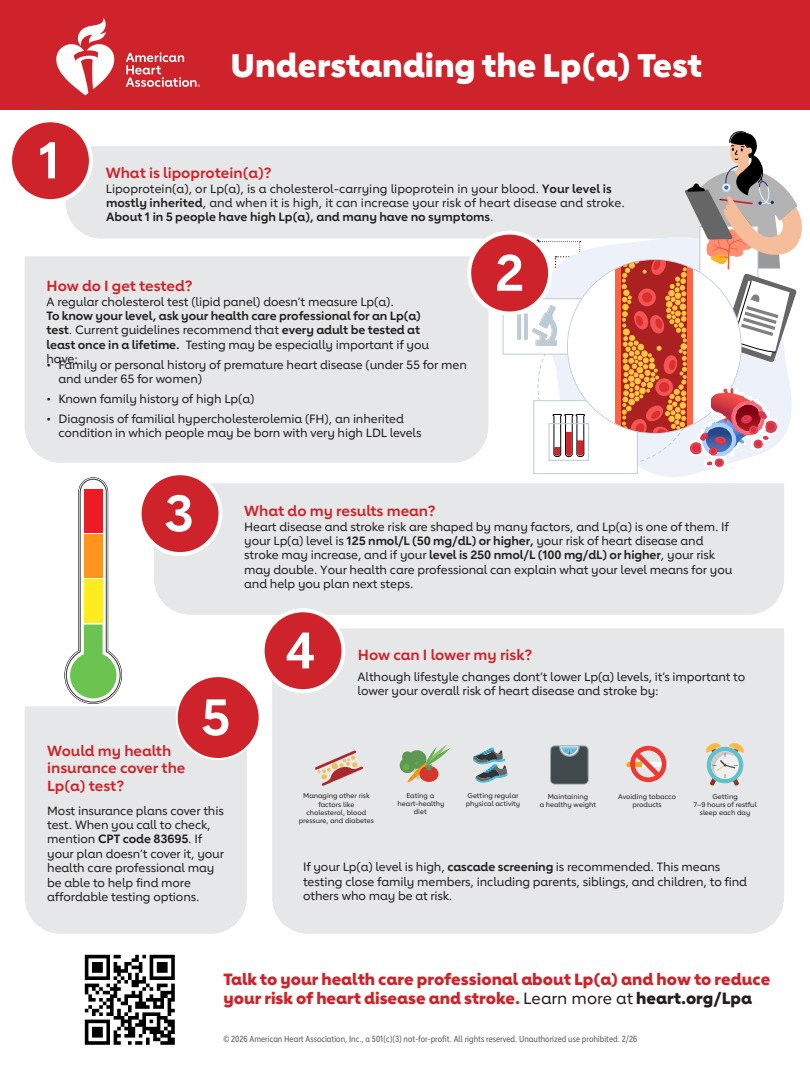
<style>
.page{position:relative;width:810px;height:1080px;background:#fff}
.page>*{position:absolute;margin:0;border:0;box-sizing:border-box;transform-origin:0 0}
.t1{font:700 50.5px "Lub Dub";color:#fff}
.t2{font:800 32.5px "Lub Dub";color:#fff}
.t3{font:800 16.19px/19.4px "Lub Dub";color:#ce232a}
.t4{font:700 14.62px "Lub Dub";color:#ce232a}
.t5{font:500 11.94px/14.4px "Lub Dub";letter-spacing:-.01em;color:#231f20}
.t6{font:700 11.94px/14.4px "Lub Dub";letter-spacing:-.01em;color:#231f20}
.t7{font:8.75px "Lub Dub Condensed";color:#57585a}
.t8{font:500 6.88px "Lub Dub";color:#231f20}
.s1{font-weight:700}
.s2{font-weight:500}
.s3{font-weight:500;color:#231f20}
.s4{color:#231f20}
</style>
<div class="page">
<div style="left:0;top:0;width:810px;height:110px;background:#ce232a"></div>
<svg style="left:126px;top:52px;width:74px;height:35px"></svg>
<svg style="left:56px;top:18px;width:59px;height:77px"></svg>
<div style="left:272px;top:628px;width:512px;height:306px;background:#e6e7e9"></div>
<div style="left:25px;top:256px;width:463px;height:207px;background:#e6e7e9"></div>
<div style="left:66px;top:146px;width:442px;height:93px;background:#e6e7e9"></div>
<div style="left:10px;top:120px;width:81px;height:81px;background:#ce232a;border-radius:50%"></div>
<div style="left:8px;top:118px;width:85px;height:85px;border:4px solid #fff;border-radius:50%"></div>
<svg style="left:641px;top:467px;width:75px;height:10px"></svg>
<div style="left:533px;top:400px;width:105px;height:74px;background:#fff;border:1px solid #bdccd4"></div>
<div style="left:503px;top:298px;width:91px;height:57px;background:#fff;border:1px solid #bdccd4"></div>
<div style="left:469px;top:233px;width:81px;height:80px;background:#ce232a;border-radius:50%"></div>
<svg style="left:508px;top:131px;width:294px;height:336px"></svg>
<div style="left:25px;top:706px;width:222px;height:228px;background:#e6e7e9"></div>
<div style="left:176px;top:675px;width:85px;height:85px;border:4px solid #fff;border-radius:50%"></div>
<div style="left:154px;top:483px;width:630px;height:132px;background:#e6e7e9"></div>
<div style="left:140px;top:473px;width:81px;height:81px;background:#ce232a;border-radius:50%"></div>
<div style="left:138px;top:471px;width:84px;height:85px;border:4px solid #fff;border-radius:50%"></div>
<div style="left:467px;top:231px;width:85px;height:84px;border:4px solid #fff;border-radius:50%"></div>
<svg style="left:550px;top:745px;width:39px;height:40px"></svg>
<div style="left:642px;top:762px;width:27px;height:5px;background:#fff"></div>
<svg style="left:64px;top:478px;width:58px;height:226px"></svg>
<svg style="left:551px;top:746px;width:37px;height:37px"></svg>
<svg style="left:626px;top:746px;width:41px;height:36px"></svg>
<svg style="left:705px;top:742px;width:40px;height:44px"></svg>
<svg style="left:473px;top:746px;width:35px;height:37px"></svg>
<svg style="left:399px;top:745px;width:51px;height:38px;background:#b9b89a"></svg>
<svg style="left:315px;top:750px;width:48px;height:36px;background:#d9bab3"></svg>
<div style="left:263px;top:610px;width:80px;height:81px;background:#ce232a;border-radius:50%"></div>
<div style="left:261px;top:608px;width:84px;height:85px;border:4px solid #fff;border-radius:50%"></div>
<div style="left:178px;top:677px;width:81px;height:81px;background:#ce232a;border-radius:50%"></div>
<img style="left:84px;top:954px;width:91px;height:91px">
<p class="t1" style="left:38px;top:130px;width:24px">1</p>
<p class="t2" style="left:231px;top:46px;width:473px">Understanding the Lp(a) Test</p>
<p class="t4" style="left:106px;top:164px;width:167px">What is lipoprotein(a)?</p>
<p class="t5" style="left:106px;top:181px;width:521px">Lipoprotein(a), or Lp(a), is a cholesterol-carrying lipoprotein in your blood. <span class="s1">Your level is mostly inherited</span>, and when it is high, it can increase your risk of heart disease and stroke.<br><span class="s1">About 1 in 5 people have high Lp(a), and many have no symptoms</span>.</p>
<p class="t4" style="left:47px;top:277px;width:148px">How do I get tested?</p>
<p class="t5" style="left:47px;top:294px;width:349px">A regular cholesterol test (lipid panel) doesn’t measure Lp(a).</p>
<p class="t6" style="left:47px;top:308px;width:384px">To know your level, ask your health care professional for an Lp(a) test<span class="s2">. Current guidelines recommend that</span> every adult be tested at least once in a lifetime. <span class="s2">Testing may be especially important if you have:</span></p>
<p class="t5" style="left:59px;top:357px;width:410px;text-indent:-12px">• Family or personal history of premature heart disease (under 55 for men and under 65 for women)</p>
<p class="t5" style="left:47px;top:391px;width:209px">• Known family history of high Lp(a)</p>
<p class="t5" style="left:59px;top:411px;width:365px;text-indent:-12px">• Diagnosis of familial hypercholesterolemia (FH), an inherited condition in which people may be born with very high LDL levels</p>
<p class="t1" style="left:495px;top:243px;width:31px">2</p>
<p class="t1" style="left:164px;top:483px;width:31px">3</p>
<p class="t4" style="left:244px;top:502px;width:193px">What do my results mean?</p>
<p class="t5" style="left:244px;top:519px;width:490px">Heart disease and stroke risk are shaped by many factors, and Lp(a) is one of them. If your Lp(a) level is <span class="s1">125 nmol/L (50 mg/dL) or higher,</span> your risk of heart disease and stroke may increase, and if your <span class="s1">level is 250 nmol/L (100 mg/dL) or higher</span>, your risk may double. Your health care professional can explain what your level means for you and help you plan next steps.</p>
<p class="t1" style="left:201px;top:687px;width:31px">5</p>
<p class="t4" style="left:47px;top:742px;width:126px">Would my health</p>
<p class="t4" style="left:47px;top:777px;width:78px">Lp(a) test?</p>
<p class="t5" style="left:47px;top:803px;width:178px">Most insurance plans cover this test. When you call to check, mention <span class="s1">CPT code 83695</span>. If your plan doesn’t cover it, your health care professional may be able to help find more affordable testing options.</p>
<p class="t4" style="left:47px;top:759px;width:140px">insurance cover the</p>
<p class="t1" style="left:286px;top:620px;width:31px">4</p>
<p class="t4" style="left:358px;top:646px;width:176px">How can I lower my risk?</p>
<p class="t5" style="left:358px;top:669px;width:389px;line-height:14.6px">Although lifestyle changes dont’t lower Lp(a) levels, it’s important to lower your overall risk of heart disease and stroke by:</p>
<p class="t8" style="left:303px;top:792px;width:68px">Managing other risk</p>
<p class="t8" style="left:406px;top:791px;width:29px">Eating a</p>
<p class="t8" style="left:467px;top:791px;width:53px">Getting regular</p>
<p class="t8" style="left:548px;top:792px;width:42px">Maintaining</p>
<p class="t8" style="left:618px;top:792px;width:59px">Avoiding tobacco</p>
<p class="t8" style="left:712px;top:792px;width:27px">Getting</p>
<p class="t8" style="left:318px;top:800px;width:37px">factors like</p>
<p class="t8" style="left:398px;top:799px;width:49px">heart-healthy</p>
<p class="t8" style="left:466px;top:800px;width:56px">physical activity</p>
<p class="t8" style="left:540px;top:801px;width:58px">a healthy weight</p>
<p class="t8" style="left:633px;top:801px;width:31px">products</p>
<p class="t8" style="left:694px;top:801px;width:65px">7–9 hours of restful</p>
<p class="t8" style="left:306px;top:808px;width:61px">cholesterol, blood</p>
<p class="t8" style="left:414px;top:808px;width:14px">diet</p>
<p class="t8" style="left:700px;top:809px;width:52px">sleep each day</p>
<p class="t8" style="left:299px;top:817px;width:77px">pressure, and diabetes</p>
<p class="t5" style="left:303px;top:860px;width:446px">If your Lp(a) level is high, <span class="s1">cascade screening</span> is recommended. This means testing close family members, including parents, siblings, and children, to find others who may be at risk.</p>
<p class="t3" style="left:224px;top:969px;width:548px">Talk to your health care professional about Lp(a) and how to reduce your risk of heart disease and stroke. <span class="s3">Learn more at</span> <span class="s4">heart.org/Lpa</span></p>
<p class="t7" style="left:224px;top:1034px;width:415px">© 2026 American Heart Association, Inc., a 501(c)(3) not-for-profit. All rights reserved. Unauthorized use prohibited. 2/26</p>
</div>
